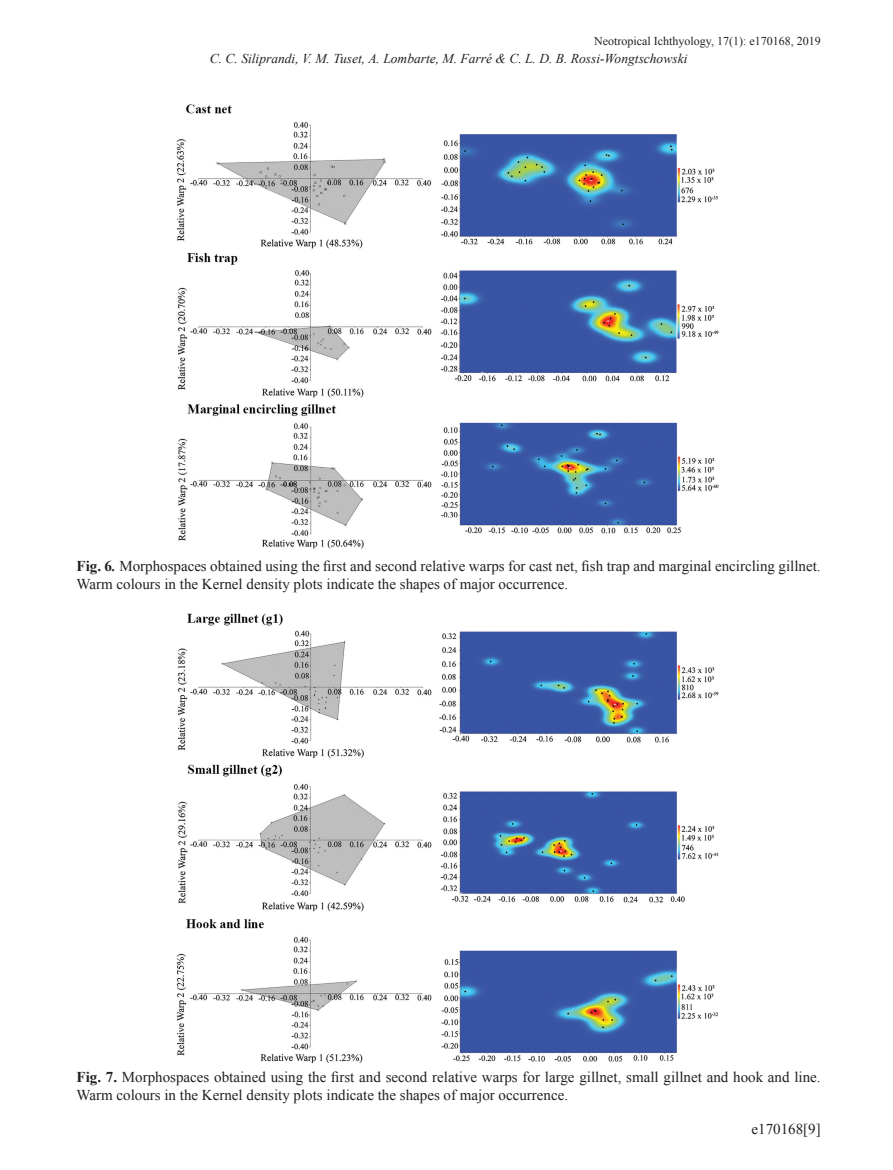
<style>
.page{position:relative;width:893px;height:1170px;background:#fff}
.page>*{position:absolute;margin:0;border:0;box-sizing:border-box;transform-origin:0 0}
.t1{font:15px/18px "Times New Roman";color:#231f20}
.t2{font:italic 13.5px "Times New Roman";color:#231f20}
.t3{font:12px "Times New Roman";color:#231f20}
.s1{font-weight:700}
.s2{font-weight:700;font-style:italic}
</style>
<div class="page">
<img style="left:176px;top:104px;width:543px;height:445px">
<img style="left:176px;top:613px;width:543px;height:451px">
<p class="t3" style="left:594px;top:33px;width:228px">Neotropical Ichthyology, 17(1): e170168, 2019</p>
<p class="t2" style="left:210px;top:49px;width:479px">C. C. Siliprandi, V. M. Tuset, A. Lombarte, M. Farré &amp; C. L. D. B. Rossi-Wongtschowski</p>
<p class="t1" style="left:77px;top:556px;width:746px"><span class="s1">Fig. 6</span><span class="s2">.</span> Morphospaces obtained using the first and second relative warps for cast net, fish trap and marginal encircling gillnet.<br>Warm colours in the Kernel density plots indicate the shapes of major occurrence.</p>
<p class="t1" style="left:77px;top:1067px;width:746px"><span class="s1">Fig. 7.</span> Morphospaces obtained using the first and second relative warps for large gillnet, small gillnet and hook and line.<br>Warm colours in the Kernel density plots indicate the shapes of major occurrence.</p>
<p class="t1" style="left:751px;top:1119px;width:71px">e170168[9]</p>
</div>
